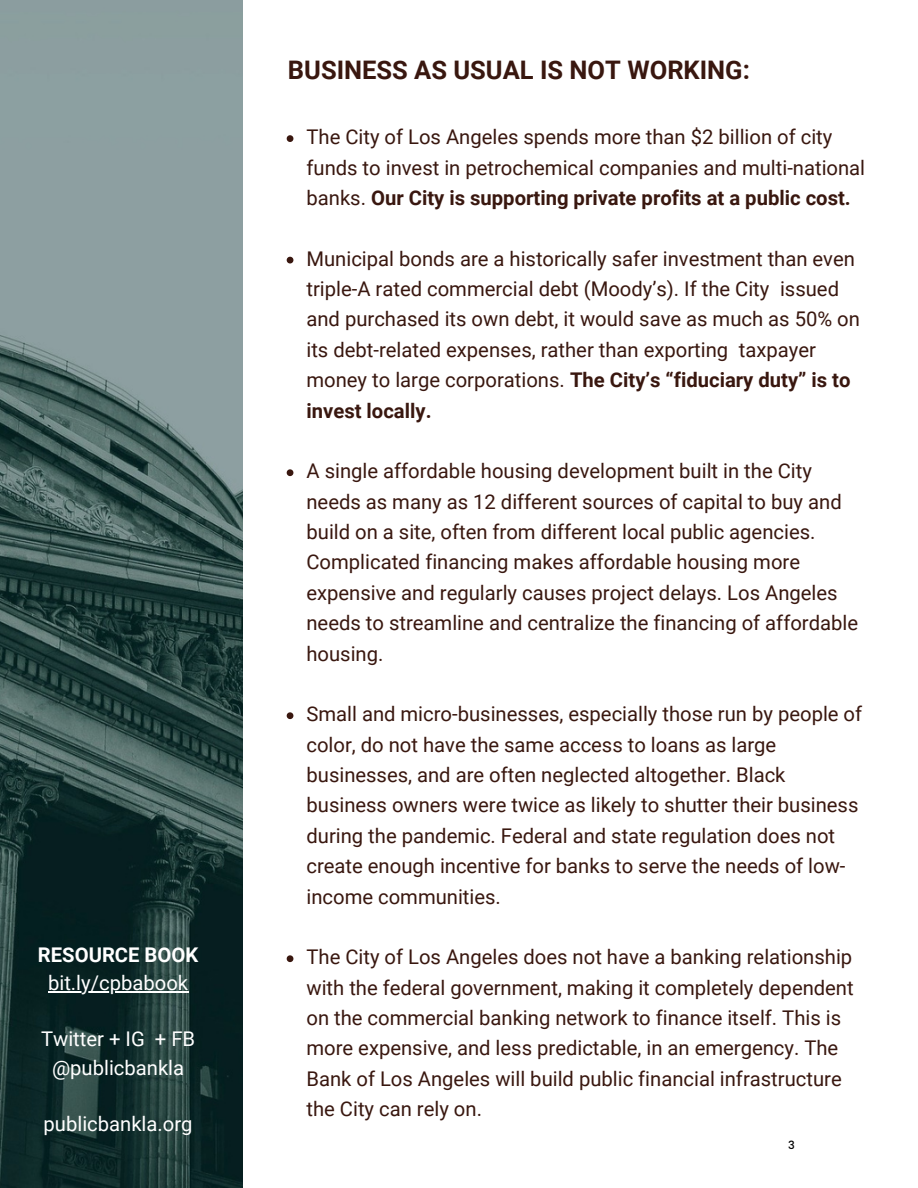
<style>
.page{position:relative;width:918px;height:1188px;background:#fff}
.page>*{position:absolute;margin:0;border:0;box-sizing:border-box;transform-origin:0 0}
.t1{font:700 25.5px "Roboto";color:#39170f}
.t2{font:20.25px/30.3px "Roboto";color:#39170f}
.t3{font:20.25px/28.2px "Roboto";color:#fff;text-align:center}
.t4{font:700 20.25px "Roboto";color:#fff}
.t5{font:500 11.25px "Poppins";color:#000}
.s1{font-weight:700}
</style>
<div class="page">
<img style="left:0;top:0;width:243px;height:1188px">
<hr style="left:48px;top:991px;width:140px;height:1px;background:#fff">
<svg style="left:287px;top:135px;width:6px;height:7px"></svg>
<svg style="left:287px;top:257px;width:6px;height:6px"></svg>
<svg style="left:287px;top:469px;width:6px;height:7px"></svg>
<svg style="left:287px;top:712px;width:6px;height:7px"></svg>
<svg style="left:287px;top:955px;width:6px;height:7px"></svg>
<p class="t4" style="left:38px;top:943px;width:162px">RESOURCE BOOK</p>
<p class="t3" style="left:48px;top:969px;width:142px">bit.ly/cpbabook</p>
<p class="t3" style="left:41px;top:1025px;width:156px">Twitter + IG + FB @publicbankla</p>
<p class="t3" style="left:44px;top:1110px;width:150px">publicbankla.org</p>
<p class="t1" style="left:288px;top:56px;width:463px">BUSINESS AS USUAL IS NOT WORKING:</p>
<p class="t2" style="left:306px;top:122px;width:560px">The City of Los Angeles spends more than $2 billion of city funds to invest in petrochemical companies and multi-national banks. <span class="s1">Our City is supporting private profits at a public cost.</span></p>
<p class="t2" style="left:306px;top:244px;width:555px">Municipal bonds are a historically safer investment than even triple-A rated commercial debt (Moody’s). If the City issued and purchased its own debt, it would save as much as 50% on its debt-related expenses, rather than exporting taxpayer money to large corporations. <span class="s1">The City’s “fiduciary duty” is to invest locally.</span></p>
<p class="t2" style="left:306px;top:456px;width:553px">A single affordable housing development built in the City needs as many as 12 different sources of capital to buy and build on a site, often from different local public agencies.<br>Complicated financing makes affordable housing more expensive and regularly causes project delays. Los Angeles needs to streamline and centralize the financing of affordable housing.</p>
<p class="t2" style="left:306px;top:699px;width:557px">Small and micro-businesses, especially those run by people of color, do not have the same access to loans as large businesses, and are often neglected altogether. Black business owners were twice as likely to shutter their business during the pandemic. Federal and state regulation does not create enough incentive for banks to serve the needs of low&shy;income communities.</p>
<p class="t2" style="left:306px;top:942px;width:549px">The City of Los Angeles does not have a banking relationship with the federal government, making it completely dependent on the commercial banking network to finance itself. This is more expensive, and less predictable, in an emergency. The Bank of Los Angeles will build public financial infrastructure the City can rely on.</p>
<p class="t5" style="left:788px;top:1138px;width:8px">3</p>
</div>
